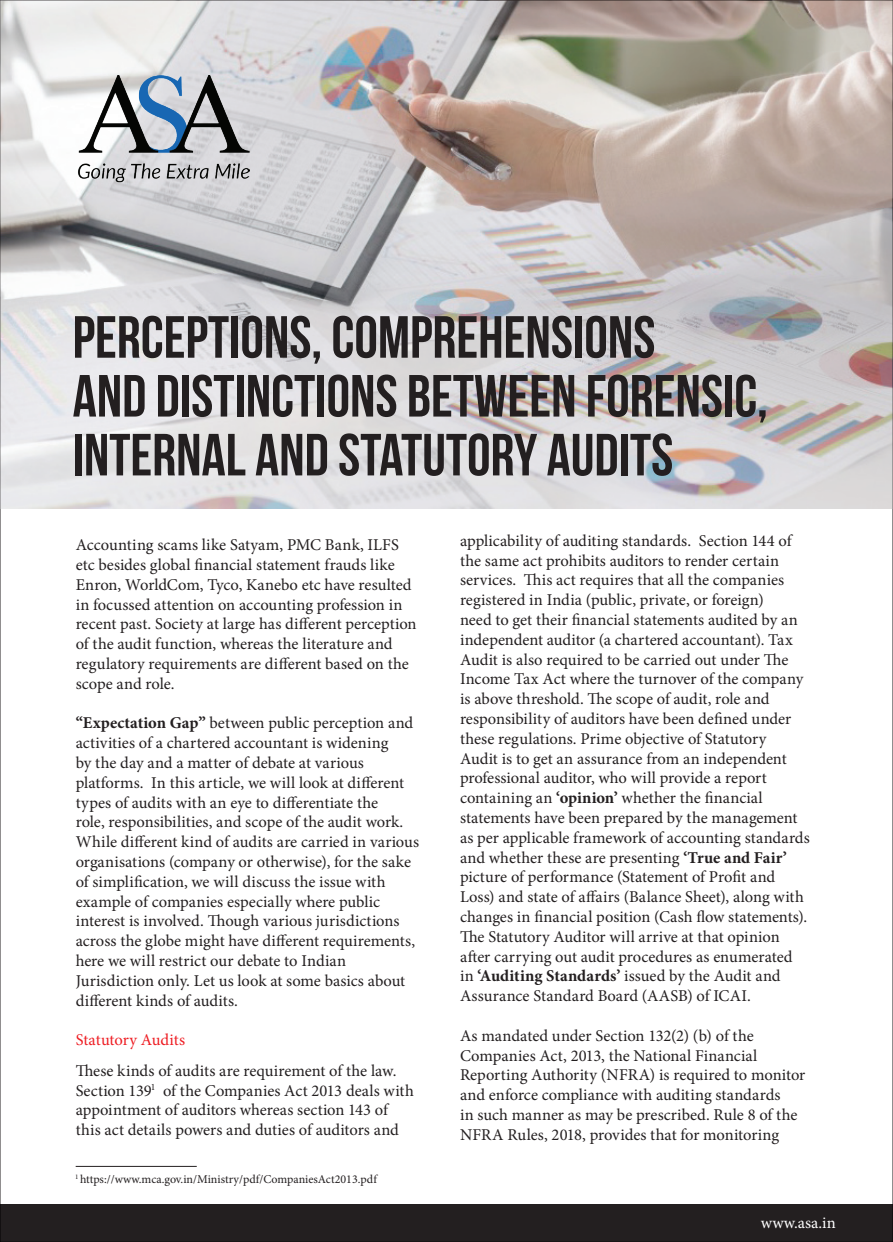
<style>
.page{position:relative;width:893px;height:1242px;background:#fff}
.page>*{position:absolute;margin:0;border:0;box-sizing:border-box;transform-origin:0 0}
.t1{font:59.4px/58.8px "Bebas Neue";color:#231f20}
.t2{font:16.5px/19.8px "Minion Pro";color:#231f20}
.t3{font:16.5px "Minion Pro";letter-spacing:-.005em;color:#ee1d23}
.t4{font:16.5px "Minion Pro";letter-spacing:.005em;color:#fff}
.t5{font:12px "Minion Pro";color:#231f20}
.s1{font-weight:700}
</style>
<div class="page">
<img style="left:2px;top:2px;width:888px;height:506px">
<img style="left:77px;top:76px;width:173px;height:107px">
<div style="left:0;top:1204px;width:892px;height:38px;background:#231f20"></div>
<hr style="left:76px;top:1166px;width:121px;height:1px;background:#231f20">
<h1 class="t1" style="left:73px;top:307px;width:696px">PERCEPTIONS, COMPREHENSIONS<br>AND DISTINCTIONS BETWEEN FORENSIC,<br>INTERNAL AND STATUTORY AUDITS</h1>
<p class="t2" style="left:76px;top:535px;width:342px">Accounting scams like Satyam, PMC Bank, ILFS etc besides global financial statement frauds like Enron, WorldCom, Tyco, Kanebo etc have resulted in focussed attention on accounting profession in recent past. Society at large has different perception of the audit function, whereas the literature and regulatory requirements are different based on the scope and role.</p>
<p class="t2" style="left:76px;top:713px;width:345px"><span class="s1">“Expectation Gap”</span> between public perception and activities of a chartered accountant is widening<br>by the day and a matter of debate at various platforms. In this article, we will look at different types of audits with an eye to differentiate the<br>role, responsibilities, and scope of the audit work.<br>While different kind of audits are carried in various organisations (company or otherwise), for the sake of simplification, we will discuss the issue with example of companies especially where public interest is involved. Though various jurisdictions across the globe might have different requirements, here we will restrict our debate to Indian Jurisdiction only. Let us look at some basics about different kinds of audits.</p>
<p class="t3" style="left:76px;top:1029px;width:111px">Statutory Audits</p>
<p class="t2" style="left:76px;top:1061px;width:339px">These kinds of audits are requirement of the law.<br>Section 139<sup>1</sup> of the Companies Act 2013 deals with appointment of auditors whereas section 143 of this act details powers and duties of auditors and</p>
<p class="t5" style="left:75px;top:1171px;width:303px"><sup>1</sup> https://www.mca.gov.in/Ministry/pdf/CompaniesAct2013.pdf</p>
<p class="t2" style="left:460px;top:531px;width:351px">applicability of auditing standards. Section 144 of the same act prohibits auditors to render certain services. This act requires that all the companies registered in India (public, private, or foreign)<br>need to get their financial statements audited by an independent auditor (a chartered accountant). Tax Audit is also required to be carried out under The Income Tax Act where the turnover of the company is above threshold. The scope of audit, role and responsibility of auditors have been defined under these regulations. Prime objective of Statutory<br>Audit is to get an assurance from an independent professional auditor, who will provide a report containing an <span class="s1">‘opinion’</span> whether the financial statements have been prepared by the management as per applicable framework of accounting standards and whether these are presenting <span class="s1">‘True and Fair’ </span>picture of performance (Statement of Profit and Loss) and state of affairs (Balance Sheet), along with changes in financial position (Cash flow statements).<br>The Statutory Auditor will arrive at that opinion after carrying out audit procedures as enumerated in <span class="s1">‘Auditing Standards’</span> issued by the Audit and Assurance Standard Board (AASB) of ICAI.</p>
<p class="t2" style="left:460px;top:1026px;width:347px">As mandated under Section 132(2) (b) of the Companies Act, 2013, the National Financial Reporting Authority (NFRA) is required to monitor and enforce compliance with auditing standards<br>in such manner as may be prescribed. Rule 8 of the NFRA Rules, 2018, provides that for monitoring</p>
<p class="t4" style="left:760px;top:1211px;width:76px">www.asa.in</p>
</div>
